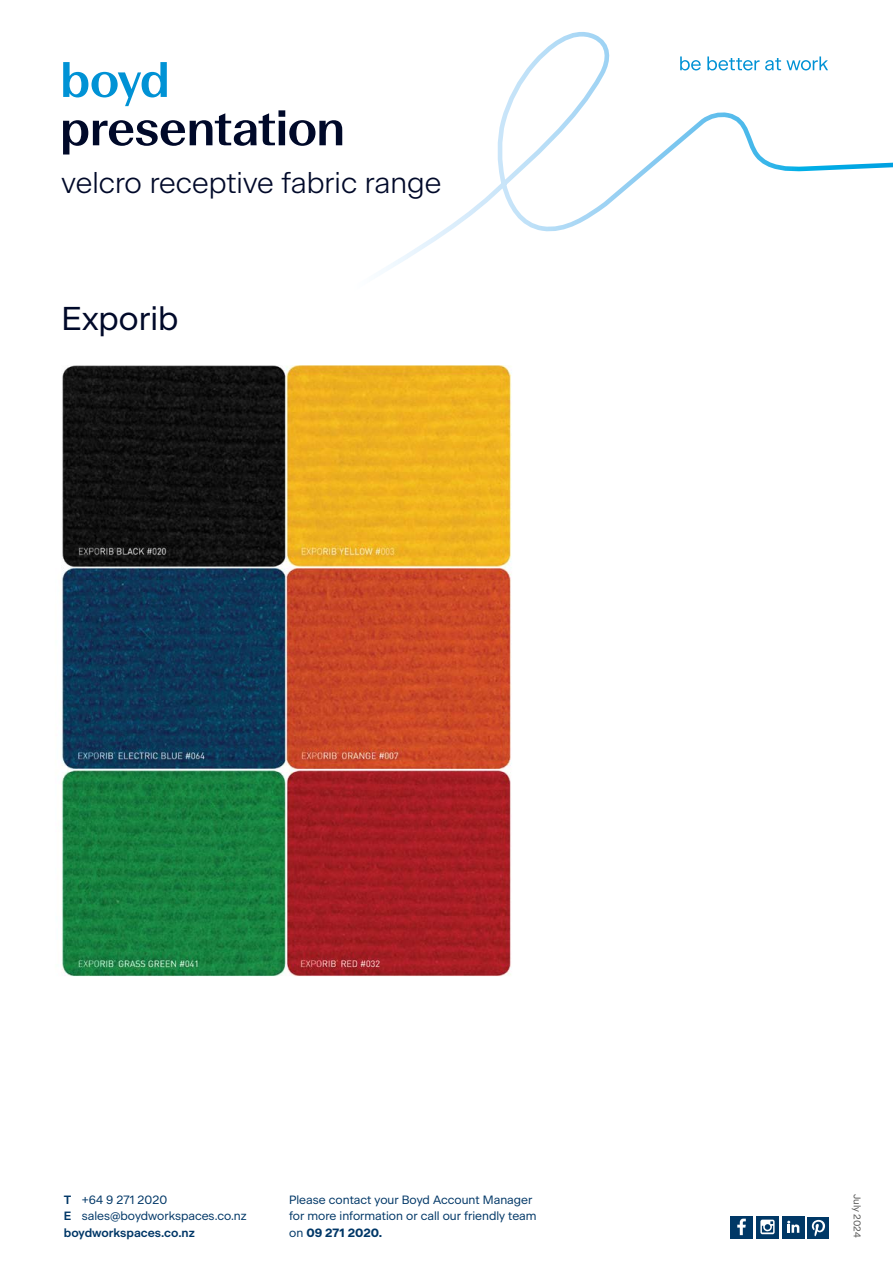
<style>
.page{position:relative;width:893px;height:1263px;background:#fff}
.page>*{position:absolute;margin:0;border:0;box-sizing:border-box;transform-origin:0 0}
.t1{font:33px "Beausite Classic Clear";color:#000929}
.t2{font:300 29.25px "Beausite Classic";color:#000929}
.t3{font:12px/16.5px "Beausite Classic Clear";color:#003767}
.t4{font:600 12px "Beausite Classic";color:#003767}
.t5{font:700 12px "Beausite Classic";color:#003767}
.t6{font:9.75px "Beausite Classic Clear";color:#575756}
.s1{font-family:"Beausite Classic";font-weight:600}
.s2{font-family:"Beausite Classic Clear";font-weight:400}
</style>
<div class="page">
<svg style="left:63px;top:62px;width:279px;height:92px"></svg>
<svg style="left:381px;top:32px;width:512px;height:242px"></svg>
<div style="left:808px;top:1217px;width:21px;height:21px;background:#003866"></div>
<svg style="left:812px;top:1220px;width:13px;height:16px"></svg>
<div style="left:731px;top:1216px;width:22px;height:22px;background:#003866"></div>
<div style="left:756px;top:1216px;width:22px;height:22px;background:#003866"></div>
<svg style="left:737px;top:1219px;width:9px;height:16px"></svg>
<svg style="left:760px;top:1219px;width:15px;height:15px"></svg>
<svg style="left:762px;top:1221px;width:11px;height:11px"></svg>
<div style="left:782px;top:1216px;width:22px;height:22px;background:#003866"></div>
<svg style="left:787px;top:1221px;width:12px;height:12px"></svg>
<img style="left:61px;top:366px;width:451px;height:611px">
<h2 class="t2" style="left:62px;top:161px;width:381px">velcro receptive fabric range</h2>
<h1 class="t1" style="left:62px;top:293px;width:118px">Exporib</h1>
<p class="t3" style="left:64px;top:1190px;width:184px"><span class="s1">T</span> +64 9 271 2020<br><span class="s1">E</span> sales@boydworkspaces.co.nz</p>
<p class="t4" style="left:64px;top:1223px;width:133px">boydworkspaces.co.nz</p>
<p class="t3" style="left:289px;top:1190px;width:249px">Please contact your Boyd Account Manager for more information or call our friendly team</p>
<p class="t5" style="left:289px;top:1223px;width:95px"><span class="s2">on</span> 09 271 2020.</p>
<p class="t6" style="left:864px;top:1194px;width:45px;rotate:90deg">July 2024</p>
</div>
